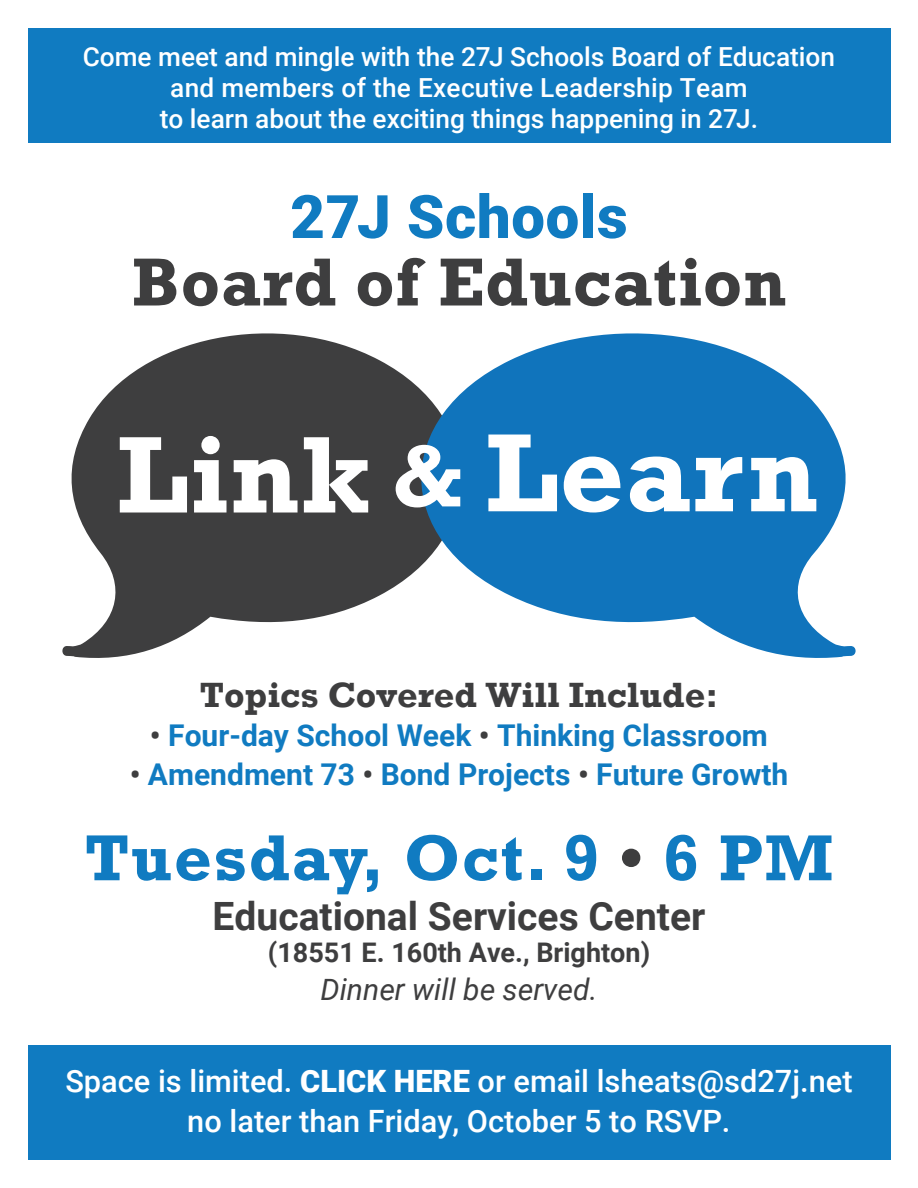
<style>
.page{position:relative;width:918px;height:1188px;background:#fff}
.page>*{position:absolute;margin:0;border:0;box-sizing:border-box;transform-origin:0 0}
.t1{font:700 69px "Rockwell";letter-spacing:.01em;color:#3e3e3f}
.t2{font:700 66px "Rockwell";letter-spacing:.025em;color:#107bc1}
.t3{font:900 60px "Roboto";letter-spacing:.01em;color:#107bc1}
.t4{font:700 39px "Roboto";color:#3e3e3f}
.t5{font:700 36px "Rockwell";color:#3e3e3f}
.t6{font:500 30.75px/40.5px "Roboto";color:#fff;text-align:center}
.t7{font:700 30px "Roboto";color:#107bc1}
.t8{font:italic 30px "Roboto";color:#3e3e3f}
.t9{font:700 27px "Roboto";color:#3e3e3f}
.t10{font:500 26.25px/30.9px "Roboto";color:#fff;text-align:center}
.s1{color:#3e3e3f}
.s2{font-weight:900}
</style>
<div class="page">
<div style="left:28px;top:1045px;width:863px;height:114px;background:#107bc1"></div>
<div style="left:28px;top:29px;width:863px;height:114px;background:#107bc1"></div>
<svg style="left:62px;top:333px;width:330px;height:325px;fill:#3e3e3f"></svg>
<svg style="left:392px;top:333px;width:464px;height:325px;fill:#1074bc"></svg>
<svg style="left:120px;top:437px;width:67px;height:76px"></svg>
<svg style="left:194px;top:436px;width:33px;height:77px"></svg>
<svg style="left:234px;top:459px;width:64px;height:54px"></svg>
<svg style="left:304px;top:437px;width:64px;height:76px"></svg>
<svg style="left:488px;top:435px;width:69px;height:76px"></svg>
<svg style="left:564px;top:457px;width:56px;height:56px"></svg>
<svg style="left:630px;top:457px;width:112px;height:55px"></svg>
<svg style="left:751px;top:457px;width:65px;height:54px"></svg>
<svg style="left:396px;top:445px;width:64px;height:62px"></svg>
<p class="t10" style="left:83px;top:40px;width:754px">Come meet and mingle with the 27J Schools Board of Education and members of the Executive Leadership Team<br>to learn about the exciting things happening in 27J.</p>
<h3 class="t3" style="left:290px;top:175px;width:339px">27J Schools</h3>
<h1 class="t1" style="left:132px;top:241px;width:656px">Board of Education</h1>
<h3 class="t5" style="left:200px;top:673px;width:520px">Topics Covered Will Include:</h3>
<p class="t7" style="left:150px;top:714px;width:619px"><span class="s1">•</span> Four-day School Week <span class="s1">•</span> Thinking Classroom</p>
<p class="t7" style="left:130px;top:753px;width:660px"><span class="s1">•</span> Amendment 73 <span class="s1">•</span> Bond Projects <span class="s1">•</span> Future Growth</p>
<h2 class="t2" style="left:85px;top:818px;width:750px">Tuesday, Oct. 9 <span class="s1">•</span> 6 PM</h2>
<h3 class="t4" style="left:213px;top:889px;width:494px">Educational Services Center</h3>
<p class="t9" style="left:268px;top:934px;width:384px">(18551 E. 160th Ave., Brighton)</p>
<p class="t8" style="left:321px;top:968px;width:278px">Dinner will be served.</p>
<p class="t6" style="left:65px;top:1059px;width:789px">Space is limited. <span class="s2">CLICK HERE</span> or email lsheats@sd27j.net no later than Friday, October 5 to RSVP.</p>
</div>
